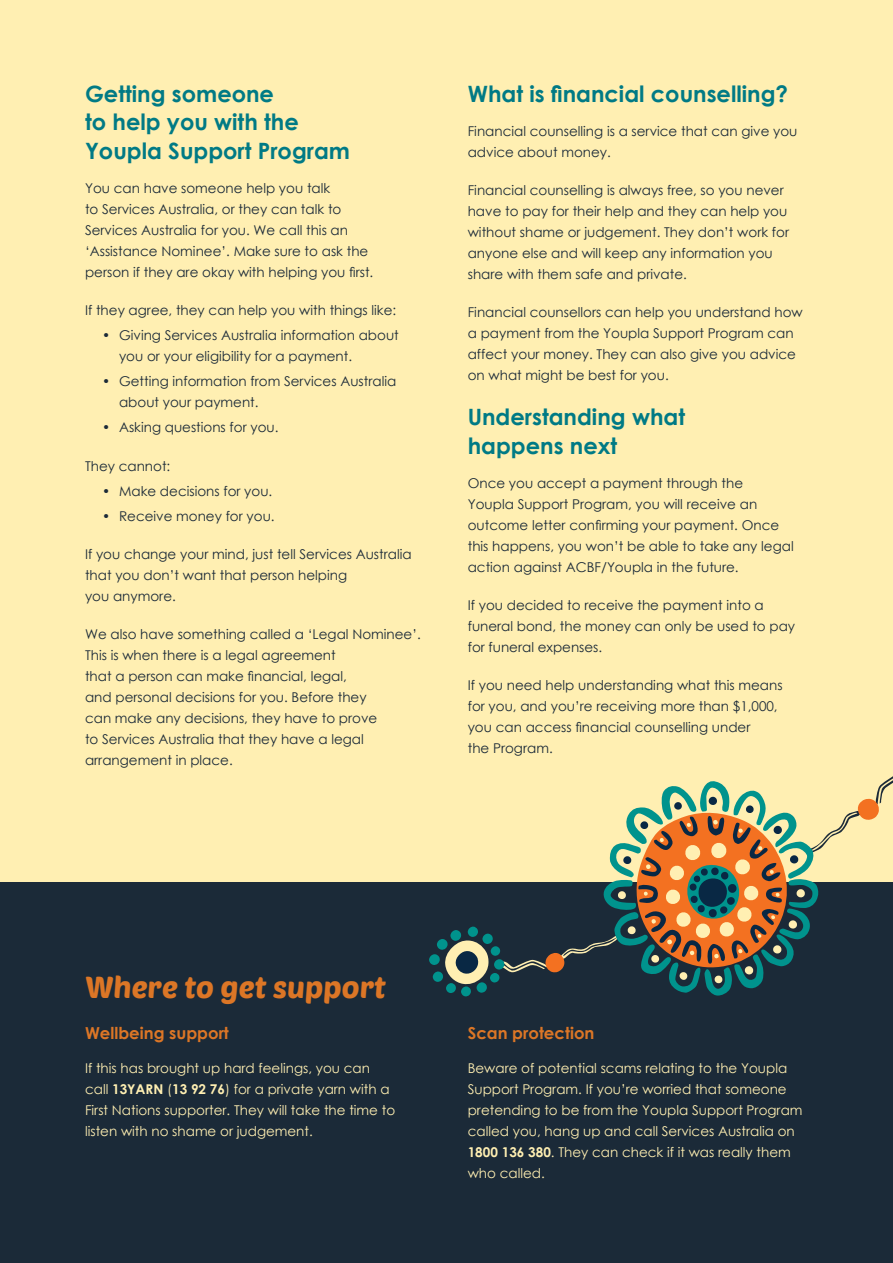
<style>
.page{position:relative;width:893px;height:1263px;background:#ffefb2}
.page>*{position:absolute;margin:0;border:0;box-sizing:border-box;transform-origin:0 0}
.Heading_3{font:30px "Poetsen One";color:#dc7626}
.Heading_4{font:700 22.5px/28.5px "Century Gothic";color:#007a85}
.Intro_para{font:700 22.5px/28.5px "Century Gothic";color:#007a85}
.Intro_para-2{font:700 16.5px "Century Gothic";color:#dc7626}
.Body{font:13.5px/21px "Century Gothic";color:#1b2a38}
.Body-2{font:13.5px/21px "Century Gothic";color:#ffefb2}
.s1{font-weight:700}
</style>
<div class="page">
<div style="left:0;top:882px;width:893px;height:381px;background:#1b2a38"></div>
<svg style="left:429px;top:776px;width:464px;height:220px"></svg>
<p class="Intro_para" style="left:85px;top:78px;width:267px">Getting someone<br>to help you with the<br>Youpla Support Program</p>
<p class="Body" style="left:85px;top:177px;width:290px">You can have someone help you talk<br>to Services Australia, or they can talk to Services Australia for you. We call this an ‘Assistance Nominee’. Make sure to ask the person if they are okay with helping you first.</p>
<p class="Body" style="left:85px;top:299px;width:313px">If they agree, they can help you with things like:</p>
<p class="Body" style="left:119px;top:324px;width:281px;text-indent:-17px">• Giving Services Australia information about you or your eligibility for a payment.</p>
<p class="Body" style="left:119px;top:371px;width:279px;text-indent:-17px">• Getting information from Services Australia about your payment.</p>
<p class="Body" style="left:102px;top:417px;width:178px">• Asking questions for you.</p>
<p class="Body" style="left:85px;top:455px;width:87px">They cannot:</p>
<p class="Body" style="left:102px;top:480px;width:172px">• Make decisions for you.</p>
<p class="Body" style="left:102px;top:505px;width:174px">• Receive money for you.</p>
<p class="Body" style="left:85px;top:543px;width:328px">If you change your mind, just tell Services Australia that you don’t want that person helping<br>you anymore.</p>
<p class="Body" style="left:85px;top:623px;width:337px">We also have something called a ‘Legal Nominee’.<br>This is when there is a legal agreement<br>that a person can make financial, legal,<br>and personal decisions for you. Before they<br>can make any decisions, they have to prove<br>to Services Australia that they have a legal arrangement in place.</p>
<p class="Heading_4" style="left:468px;top:78px;width:322px">What is financial counselling?</p>
<p class="Body" style="left:468px;top:120px;width:331px">Financial counselling is a service that can give you advice about money.</p>
<p class="Body" style="left:468px;top:179px;width:323px">Financial counselling is always free, so you never have to pay for their help and they can help you without shame or judgement. They don’t work for anyone else and will keep any information you share with them safe and private.</p>
<p class="Body" style="left:468px;top:301px;width:337px">Financial counsellors can help you understand how a payment from the Youpla Support Program can affect your money. They can also give you advice on what might be best for you.</p>
<p class="Heading_4" style="left:468px;top:402px;width:219px">Understanding what happens next</p>
<p class="Body" style="left:468px;top:472px;width:327px">Once you accept a payment through the<br>Youpla Support Program, you will receive an outcome letter confirming your payment. Once this happens, you won’t be able to take any legal action against ACBF/Youpla in the future.</p>
<p class="Body" style="left:468px;top:594px;width:329px">If you decided to receive the payment into a funeral bond, the money can only be used to pay for funeral expenses.</p>
<p class="Body" style="left:468px;top:674px;width:316px">If you need help understanding what this means for you, and you’re receiving more than $1,000, you can access financial counselling under<br>the Program.</p>
<p class="Heading_3" style="left:85px;top:968px;width:303px">Where to get support</p>
<p class="Intro_para-2" style="left:85px;top:1020px;width:145px">Wellbeing support</p>
<p class="Body-2" style="left:85px;top:1057px;width:312px">If this has brought up hard feelings, you can call <span class="s1">13YARN</span> (<span class="s1">13 92 76</span>) for a private yarn with a First Nations supporter. They will take the time to listen with no shame or judgement.</p>
<p class="Intro_para-2" style="left:468px;top:1020px;width:128px">Scan protection</p>
<p class="Body-2" style="left:468px;top:1057px;width:336px">Beware of potential scams relating to the Youpla Support Program. If you’re worried that someone pretending to be from the Youpla Support Program called you, hang up and call Services Australia on <span class="s1">1800 136 380</span>. They can check if it was really them who called.</p>
</div>
